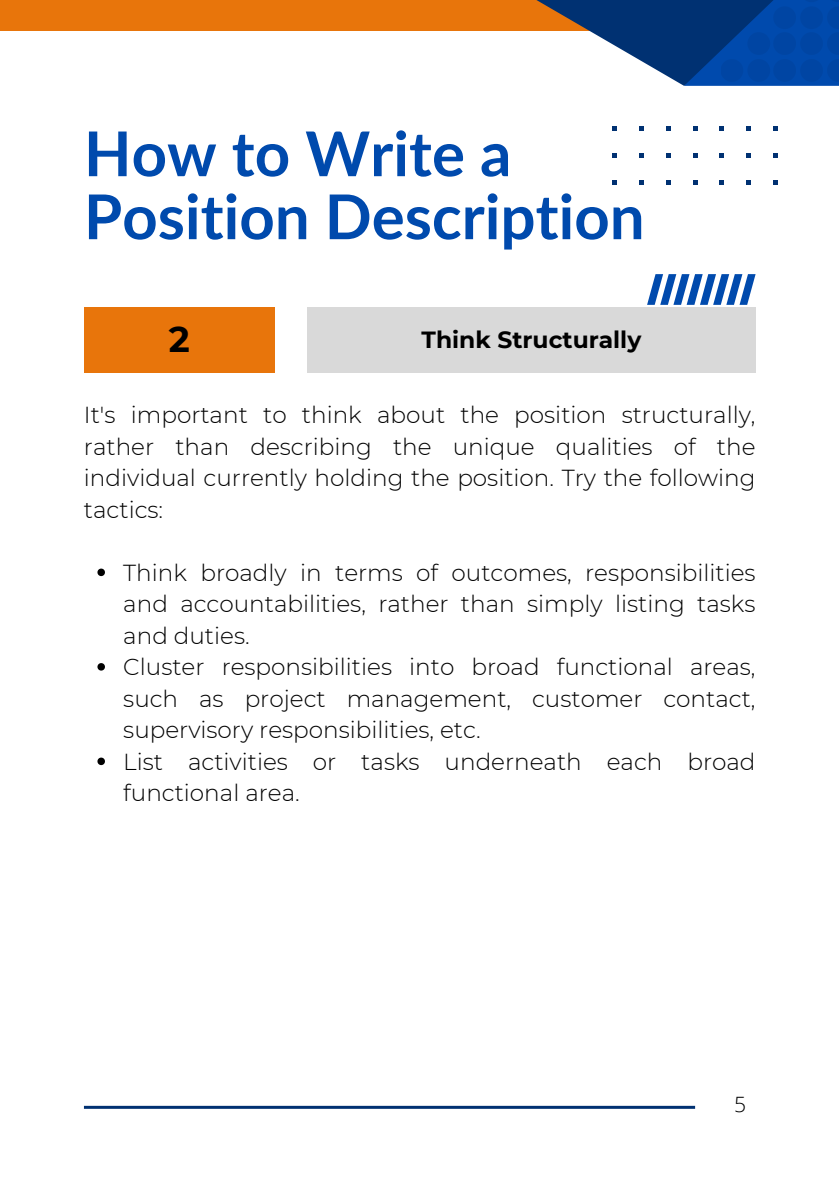
<style>
.page{position:relative;width:839px;height:1191px;background:#fff}
.page>*{position:absolute;margin:0;border:0;box-sizing:border-box;transform-origin:0 0}
.t1{font:700 61.8px/63px "Lato";color:#004aad}
.t2{font:700 35.6px "Montserrat";color:#000}
.t3{font:700 23.4px "Montserrat";color:#000}
.t4{font:300 23.2px/31.6px "Montserrat";color:#000;text-align:justify}
.t5{font:300 21.2px "Open Sans";color:#000}
</style>
<div class="page">
<div style="left:84px;top:308px;width:190px;height:65px;background:#e8750b"></div>
<div style="left:307px;top:307px;width:448px;height:65px;background:#d9d9d9"></div>
<svg style="left:647px;top:274px;width:108px;height:31px"></svg>
<hr style="left:84px;top:1106px;width:611px;height:3px;background:#003172">
<svg style="left:612px;top:126px;width:4px;height:5px"></svg>
<svg style="left:612px;top:153px;width:4px;height:4px"></svg>
<svg style="left:612px;top:180px;width:4px;height:4px"></svg>
<svg style="left:639px;top:126px;width:4px;height:5px"></svg>
<svg style="left:639px;top:153px;width:4px;height:4px"></svg>
<svg style="left:639px;top:180px;width:4px;height:4px"></svg>
<svg style="left:666px;top:126px;width:4px;height:5px"></svg>
<svg style="left:666px;top:153px;width:4px;height:4px"></svg>
<svg style="left:666px;top:180px;width:4px;height:4px"></svg>
<svg style="left:693px;top:126px;width:4px;height:5px"></svg>
<svg style="left:693px;top:153px;width:4px;height:4px"></svg>
<svg style="left:693px;top:180px;width:4px;height:4px"></svg>
<svg style="left:719px;top:126px;width:5px;height:5px"></svg>
<svg style="left:719px;top:153px;width:5px;height:4px"></svg>
<svg style="left:719px;top:180px;width:5px;height:4px"></svg>
<svg style="left:746px;top:126px;width:4px;height:5px"></svg>
<svg style="left:746px;top:153px;width:4px;height:4px"></svg>
<svg style="left:746px;top:180px;width:4px;height:4px"></svg>
<svg style="left:773px;top:126px;width:4px;height:5px"></svg>
<svg style="left:773px;top:153px;width:4px;height:4px"></svg>
<svg style="left:773px;top:180px;width:4px;height:4px"></svg>
<div style="left:0;top:0;width:658px;height:31px;background:#e8750b"></div>
<svg style="left:536px;top:0;width:148px;height:86px"></svg>
<svg style="left:684px;top:0;width:154px;height:86px;background:#013a85"></svg>
<svg style="left:721px;top:0;width:117px;height:81px;background:#0044a0"></svg>
<svg style="left:97px;top:569px;width:8px;height:7px"></svg>
<svg style="left:97px;top:663px;width:8px;height:8px"></svg>
<svg style="left:97px;top:758px;width:8px;height:7px"></svg>
<p class="t1" style="left:84px;top:121px;width:562px">How to Write a<br>Position Description</p>
<p class="t2" style="left:169px;top:318px;width:22px">2</p>
<h1 class="t3" style="left:421px;top:325px;width:221px">Think Structurally</h1>
<p class="t4" style="left:84px;top:399px;width:673px">It's important to think about the position structurally, rather than describing the unique qualities of the individual currently holding the position. Try the following tactics:</p>
<p class="t4" style="left:123px;top:556px;width:633px">Think broadly in terms of outcomes, responsibilities and accountabilities, rather than simply listing tasks and duties.</p>
<p class="t4" style="left:123px;top:651px;width:633px">Cluster responsibilities into broad functional areas, such as project management, customer contact, supervisory responsibilities, etc.</p>
<h2 class="t4" style="left:123px;top:745px;width:633px">List activities or tasks underneath each broad functional area.</h2>
<p class="t5" style="left:734px;top:1089px;width:14px">5</p>
</div>
